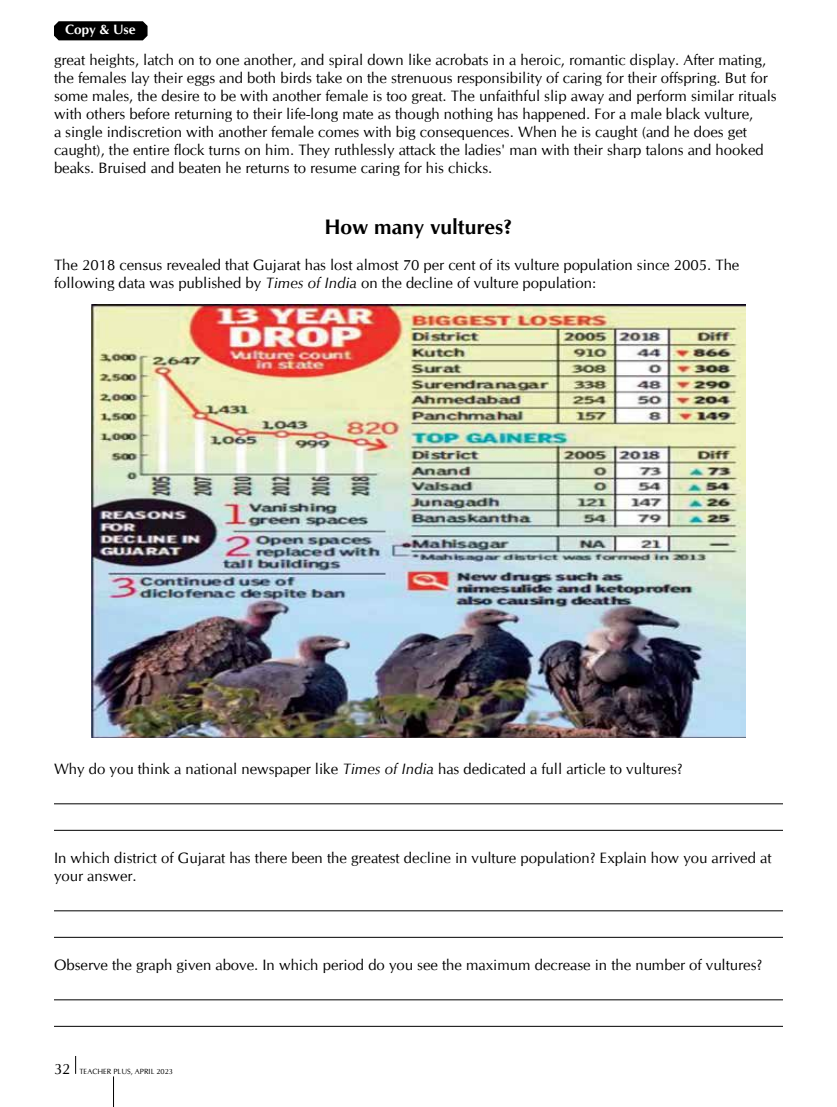
<style>
.page{position:relative;width:837px;height:1107px;background:#fff}
.page>*{position:absolute;margin:0;border:0;box-sizing:border-box;transform-origin:0 0}
.t1{font:700 21px "CG Omega";color:#000}
.t2{font:15px/18px "CG Omega";color:#000}
.t3{font:700 13.5px "CG Omega";color:#fff}
.t4{font:7.5px "CG Omega";color:#000}
.s1{font-style:italic}
.s2{font-size:15px}
</style>
<div class="page">
<hr style="left:54px;top:803px;width:729px;height:1px;background:#000">
<hr style="left:54px;top:830px;width:729px;height:1px;background:#000">
<hr style="left:54px;top:910px;width:729px;height:1px;background:#000">
<hr style="left:54px;top:937px;width:729px;height:1px;background:#000">
<hr style="left:54px;top:999px;width:729px;height:1px;background:#000">
<hr style="left:54px;top:1026px;width:729px;height:1px;background:#000">
<img style="left:92px;top:305px;width:653px;height:433px">
<svg style="left:54px;top:21px;width:94px;height:20px;background:#121212"></svg>
<hr style="left:113px;top:1076px;width:1px;height:31px;background:#000">
<svg style="left:75px;top:1056px;width:1px;height:18px"></svg>
<p class="t3" style="left:65px;top:21px;width:72px">Copy &amp; Use</p>
<p class="t2" style="left:54px;top:51px;width:724px">great heights, latch on to one another, and spiral down like acrobats in a heroic, romantic display. After mating, the females lay their eggs and both birds take on the strenuous responsibility of caring for their offspring. But for some males, the desire to be with another female is too great. The unfaithful slip away and perform similar rituals with others before returning to their life-long mate as though nothing has happened. For a male black vulture,<br>a single indiscretion with another female comes with big consequences. When he is caught (and he does get caught), the entire flock turns on him. They ruthlessly attack the ladies' man with their sharp talons and hooked beaks. Bruised and beaten he returns to resume caring for his chicks.</p>
<h1 class="t1" style="left:324px;top:214px;width:190px">How many vultures?</h1>
<p class="t2" style="left:54px;top:256px;width:687px">The 2018 census revealed that Gujarat has lost almost 70 per cent of its vulture population since 2005. The following data was published by <span class="s1">Times of India</span> on the decline of vulture population:</p>
<p class="t2" style="left:54px;top:760px;width:630px">Why do you think a national newspaper like <span class="s1">Times of India</span> has dedicated a full article to vultures?</p>
<p class="t2" style="left:54px;top:849px;width:719px">In which district of Gujarat has there been the greatest decline in vulture population? Explain how you arrived at your answer.</p>
<p class="t2" style="left:54px;top:956px;width:710px">Observe the graph given above. In which period do you see the maximum decrease in the number of vultures?</p>
<p class="t4" style="left:54px;top:1067px;width:121px"><span class="s2">32</span> TEACHER PLUS, APRIL 2023</p>
</div>
